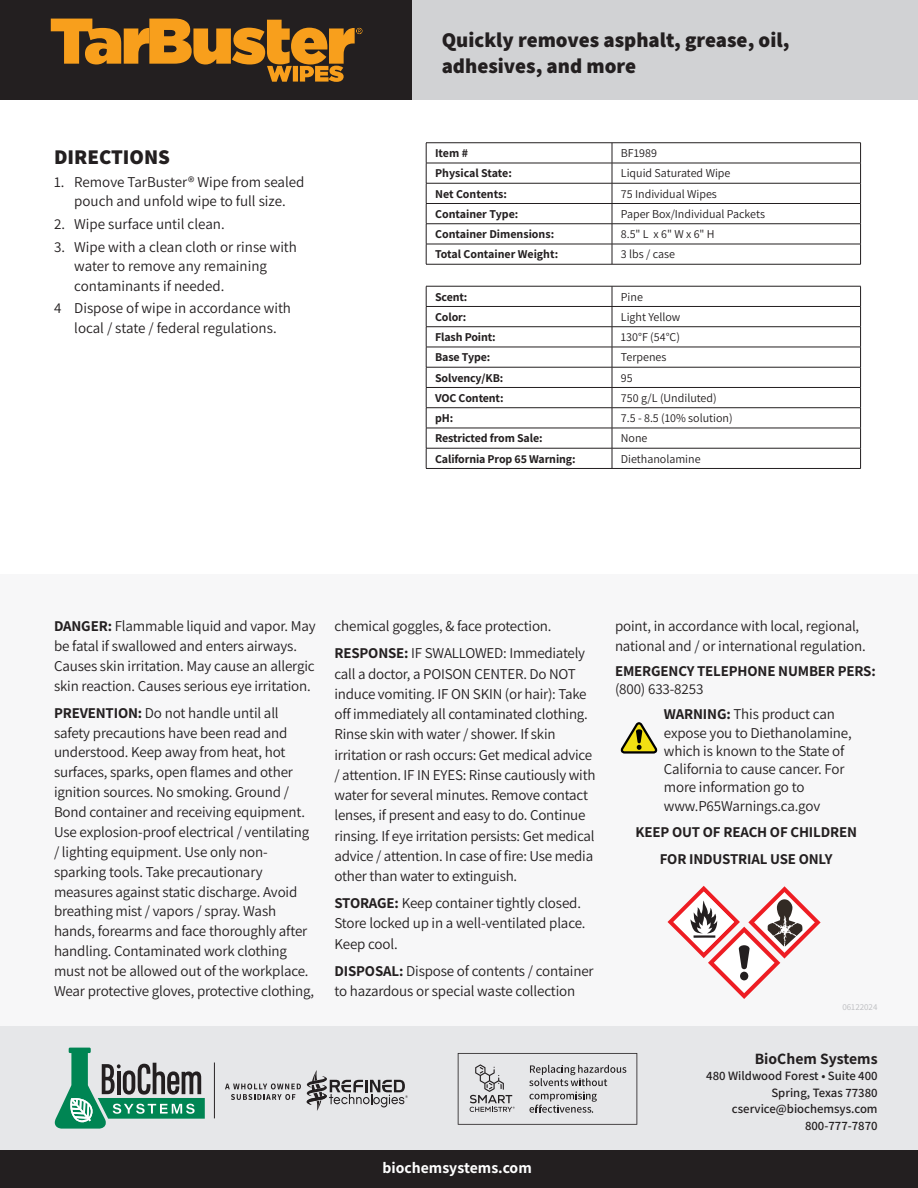
<style>
.page{position:relative;width:918px;height:1188px;background:#fff}
.page>*{position:absolute;margin:0;border:0;box-sizing:border-box;transform-origin:0 0}
.BCS_Bullets_or{font:800 21px/25.2px "Assistant";color:#231f20}
.t1{font:700 15.75px "Assistant";color:#fff}
.t2{font:700 15.75px "Assistant";color:#231f20}
.BCS_Bullets_or-2{font:15px/20px "Assistant";letter-spacing:-.01em;color:#231f20}
.t3{font:700 15px/18.3px "Assistant";letter-spacing:-.01em;color:#231f20}
.t4{font:600 12.75px/16.5px "Assistant";color:#231f20;text-align:right}
.t5{font:700 12px "Assistant";letter-spacing:-.01em;color:#231f20}
.t6{font:12px "Assistant";color:#231f20}
.t7{font:9px "Assistant";color:#bcbdc0}
.s1{font-weight:700}
.s2{font-weight:400}
</style>
<div class="page">
<div style="left:0;top:575px;width:918px;height:455px;background:#f7f7f8"></div>
<hr style="left:426px;top:163px;width:186px;height:1px;background:#231f20">
<hr style="left:612px;top:163px;width:249px;height:1px;background:#231f20">
<hr style="left:426px;top:183px;width:186px;height:1px;background:#231f20">
<hr style="left:612px;top:183px;width:249px;height:1px;background:#231f20">
<hr style="left:426px;top:203px;width:186px;height:1px;background:#231f20">
<hr style="left:612px;top:203px;width:249px;height:1px;background:#231f20">
<hr style="left:426px;top:223px;width:186px;height:1px;background:#231f20">
<hr style="left:612px;top:223px;width:249px;height:1px;background:#231f20">
<hr style="left:426px;top:244px;width:186px;height:1px;background:#231f20">
<svg style="left:426px;top:143px;width:1px;height:121px"></svg>
<hr style="left:612px;top:244px;width:249px;height:1px;background:#231f20">
<svg style="left:612px;top:143px;width:1px;height:121px"></svg>
<svg style="left:860px;top:143px;width:1px;height:121px"></svg>
<hr style="left:426px;top:264px;width:186px;height:1px;background:#231f20">
<hr style="left:612px;top:264px;width:249px;height:1px;background:#231f20">
<hr style="left:426px;top:142px;width:186px;height:1px;background:#231f20">
<hr style="left:612px;top:142px;width:249px;height:1px;background:#231f20">
<hr style="left:426px;top:286px;width:186px;height:1px;background:#231f20">
<hr style="left:612px;top:286px;width:249px;height:1px;background:#231f20">
<hr style="left:426px;top:306px;width:186px;height:1px;background:#231f20">
<hr style="left:612px;top:306px;width:249px;height:1px;background:#231f20">
<hr style="left:426px;top:326px;width:186px;height:1px;background:#231f20">
<hr style="left:612px;top:326px;width:249px;height:1px;background:#231f20">
<hr style="left:426px;top:347px;width:186px;height:1px;background:#231f20">
<hr style="left:612px;top:347px;width:249px;height:1px;background:#231f20">
<hr style="left:426px;top:367px;width:186px;height:1px;background:#231f20">
<hr style="left:612px;top:367px;width:249px;height:1px;background:#231f20">
<hr style="left:426px;top:387px;width:186px;height:1px;background:#231f20">
<hr style="left:612px;top:387px;width:249px;height:1px;background:#231f20">
<hr style="left:426px;top:407px;width:186px;height:1px;background:#231f20">
<hr style="left:612px;top:407px;width:249px;height:1px;background:#231f20">
<hr style="left:426px;top:428px;width:186px;height:1px;background:#231f20">
<hr style="left:612px;top:428px;width:249px;height:1px;background:#231f20">
<hr style="left:426px;top:448px;width:186px;height:1px;background:#231f20">
<svg style="left:426px;top:286px;width:1px;height:182px"></svg>
<hr style="left:612px;top:448px;width:249px;height:1px;background:#231f20">
<svg style="left:612px;top:286px;width:1px;height:182px"></svg>
<svg style="left:860px;top:286px;width:1px;height:182px"></svg>
<hr style="left:426px;top:468px;width:186px;height:1px;background:#231f20">
<hr style="left:612px;top:468px;width:249px;height:1px;background:#231f20">
<div style="left:0;top:0;width:412px;height:100px;background:#231f20"></div>
<svg style="left:51px;top:19px;width:311px;height:63px"></svg>
<div style="left:412px;top:0;width:506px;height:100px;background:#d1d2d4"></div>
<div style="left:0;top:1026px;width:918px;height:162px;background:#e6e7e9"></div>
<svg style="left:225px;top:1084px;width:76px;height:16px"></svg>
<svg style="left:307px;top:1070px;width:101px;height:40px"></svg>
<hr style="left:214px;top:1063px;width:1px;height:55px;background:#231f20">
<svg style="left:55px;top:1048px;width:150px;height:81px"></svg>
<svg style="left:458px;top:1053px;width:179px;height:72px"></svg>
<div style="left:0;top:1151px;width:918px;height:37px;background:#231f20"></div>
<svg style="left:621px;top:722px;width:36px;height:32px"></svg>
<svg style="left:668px;top:886px;width:153px;height:113px"></svg>
<p class="BCS_Bullets_or" style="left:54px;top:143px;width:118px">DIRECTIONS</p>
<p class="BCS_Bullets_or-2" style="left:54px;top:171px;width:252px;line-height:19.5px;text-align:center">1. Remove TarBuster® Wipe from sealed pouch and unfold wipe to full size.</p>
<p class="BCS_Bullets_or-2" style="left:54px;top:213px;width:172px">2. Wipe surface until clean.</p>
<p class="BCS_Bullets_or-2" style="left:74px;top:236px;width:224px;line-height:19.5px;text-indent:-20px">3. Wipe with a clean cloth or rinse with water to remove any remaining contaminants if needed.</p>
<p class="BCS_Bullets_or-2" style="left:54px;top:298px;width:239px;line-height:19.5px;text-align:center">4 Dispose of wipe in accordance with local / state / federal regulations.</p>
<p class="BCS_Bullets_or" style="left:442px;top:27px;width:349px">Quickly removes asphalt, grease, oil, adhesives, and more</p>
<p class="t5" style="left:435px;top:145px;width:34px">Item #</p>
<p class="t6" style="left:621px;top:145px;width:38px">BF1989</p>
<p class="t5" style="left:435px;top:165px;width:78px">Physical State:</p>
<p class="t6" style="left:621px;top:165px;width:111px">Liquid Saturated Wipe</p>
<p class="t5" style="left:435px;top:185px;width:73px">Net Contents:</p>
<p class="t6" style="left:621px;top:185px;width:98px">75 Individual Wipes</p>
<p class="t5" style="left:435px;top:206px;width:85px">Container Type:</p>
<p class="t6" style="left:621px;top:206px;width:146px">Paper Box/Individual Packets</p>
<p class="t5" style="left:435px;top:226px;width:121px">Container Dimensions:</p>
<p class="t6" style="left:621px;top:226px;width:95px">8.5" L x 6" W x 6" H</p>
<p class="t5" style="left:435px;top:246px;width:125px">Total Container Weight:</p>
<p class="t6" style="left:621px;top:246px;width:56px">3 lbs / case</p>
<p class="t5" style="left:435px;top:288px;width:34px">Scent:</p>
<p class="t6" style="left:621px;top:288px;width:24px">Pine</p>
<p class="t5" style="left:435px;top:309px;width:33px">Color:</p>
<p class="t6" style="left:621px;top:309px;width:61px">Light Yellow</p>
<p class="t5" style="left:435px;top:329px;width:62px">Flash Point:</p>
<p class="t6" style="left:621px;top:329px;width:61px">130°F (54°C)</p>
<p class="t5" style="left:435px;top:349px;width:57px">Base Type:</p>
<p class="t6" style="left:621px;top:349px;width:47px">Terpenes</p>
<p class="t5" style="left:435px;top:369px;width:70px">Solvency/KB:</p>
<p class="t6" style="left:621px;top:369px;width:13px">95</p>
<p class="t5" style="left:435px;top:390px;width:70px">VOC Content:</p>
<p class="t6" style="left:621px;top:390px;width:97px">750 g/L (Undiluted)</p>
<p class="t5" style="left:435px;top:410px;width:20px">pH:</p>
<p class="t6" style="left:621px;top:410px;width:113px">7.5 - 8.5 (10% solution)</p>
<p class="t5" style="left:435px;top:430px;width:109px">Restricted from Sale:</p>
<p class="t6" style="left:621px;top:430px;width:28px">None</p>
<p class="t5" style="left:435px;top:450px;width:142px">California Prop 65 Warning:</p>
<p class="t6" style="left:621px;top:450px;width:81px">Diethanolamine</p>
<p class="BCS_Bullets_or-2" style="left:54px;top:616px;width:263px"><span class="s1">DANGER:</span> Flammable liquid and vapor. May be fatal if swallowed and enters airways.<br>Causes skin irritation. May cause an allergic skin reaction. Causes serious eye irritation.</p>
<p class="BCS_Bullets_or-2" style="left:54px;top:702px;width:262px"><span class="s1">PREVENTION:</span> Do not handle until all safety precautions have been read and understood. Keep away from heat, hot surfaces, sparks, open flames and other ignition sources. No smoking. Ground / Bond container and receiving equipment.<br>Use explosion-proof electrical / ventilating / lighting equipment. Use only non&shy;sparking tools. Take precautionary measures against static discharge. Avoid breathing mist / vapors / spray. Wash hands, forearms and face thoroughly after handling. Contaminated work clothing must not be allowed out of the workplace.<br>Wear protective gloves, protective clothing,</p>
<p class="BCS_Bullets_or-2" style="left:334px;top:616px;width:219px">chemical goggles, &amp; face protection.</p>
<p class="BCS_Bullets_or-2" style="left:334px;top:642px;width:263px"><span class="s1">RESPONSE:</span> IF SWALLOWED: Immediately call a doctor, a POISON CENTER. Do NOT induce vomiting. IF ON SKIN (or hair): Take off immediately all contaminated clothing.<br>Rinse skin with water / shower. If skin irritation or rash occurs: Get medical advice / attention. IF IN EYES: Rinse cautiously with water for several minutes. Remove contact lenses, if present and easy to do. Continue rinsing. If eye irritation persists: Get medical advice / attention. In case of fire: Use media other than water to extinguish.</p>
<p class="BCS_Bullets_or-2" style="left:334px;top:892px;width:253px"><span class="s1">STORAGE:</span> Keep container tightly closed.<br>Store locked up in a well-ventilated place.<br>Keep cool.</p>
<p class="BCS_Bullets_or-2" style="left:334px;top:960px;width:261px"><span class="s1">DISPOSAL:</span> Dispose of contents / container to hazardous or special waste collection</p>
<p class="t1" style="left:383px;top:1157px;width:151px">biochemsystems.com</p>
<p class="BCS_Bullets_or-2" style="left:615px;top:616px;width:252px">point, in accordance with local, regional, national and / or international regulation.</p>
<p class="t3" style="left:615px;top:661px;width:262px">EMERGENCY TELEPHONE NUMBER PERS: <span class="s2">(800) 633-8253</span></p>
<p class="BCS_Bullets_or-2" style="left:664px;top:704px;width:189px;line-height:18.3px"><span class="s1">WARNING:</span> This product can expose you to Diethanolamine, which is known to the State of<br>California to cause cancer. For more information go to www.P65Warnings.ca.gov</p>
<p class="t3" style="left:635px;top:822px;width:223px">KEEP OUT OF REACH OF CHILDREN</p>
<p class="t3" style="left:660px;top:849px;width:174px">FOR INDUSTRIAL USE ONLY</p>
<p class="t7" style="left:842px;top:1001px;width:37px">06122024</p>
<p class="t2" style="left:755px;top:1048px;width:124px">BioChem Systems</p>
<p class="t4" style="left:706px;top:1067px;width:173px">480 Wildwood Forest • Suite 400<br>Spring, Texas 77380 cservice@biochemsys.com<br>800-777-7870</p>
</div>
